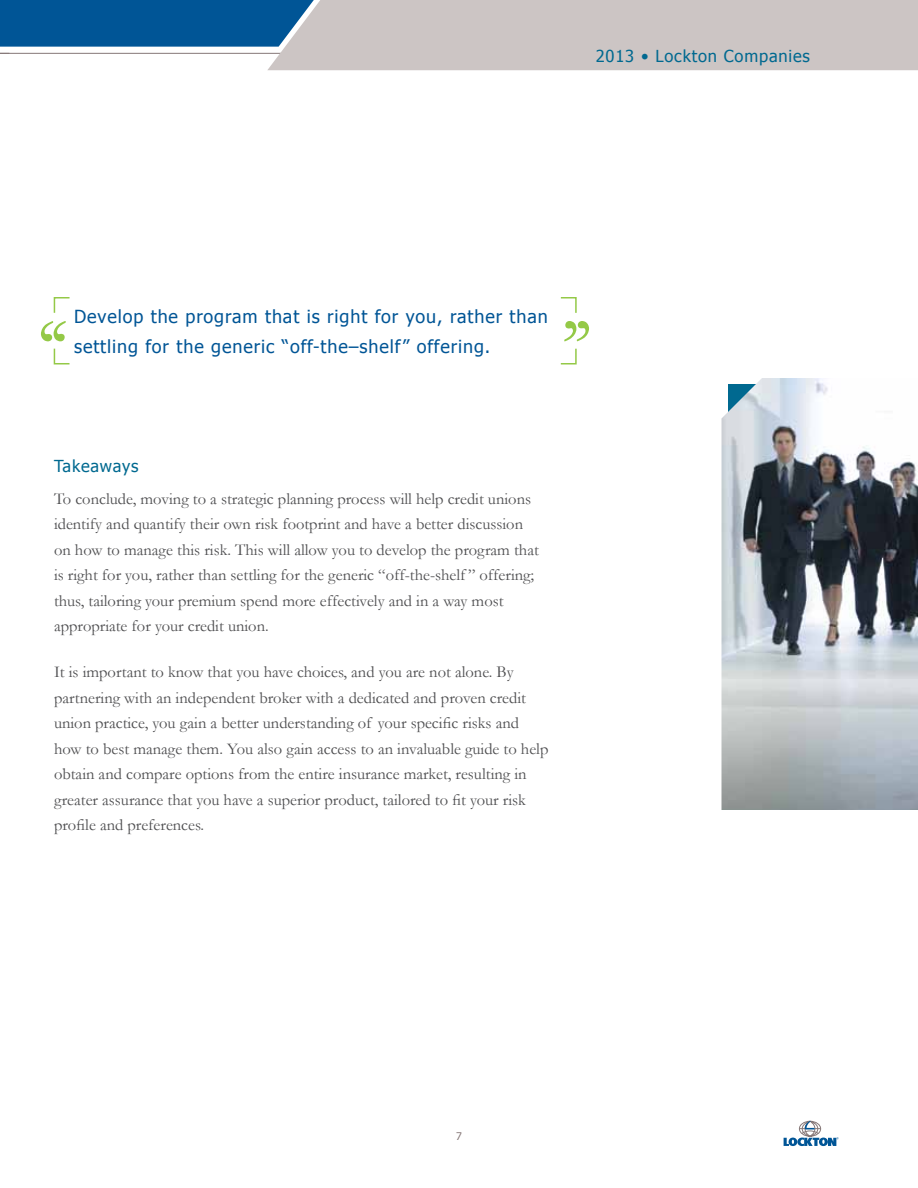
<style>
.page{position:relative;width:918px;height:1188px;background:#fff}
.page>*{position:absolute;margin:0;border:0;box-sizing:border-box;transform-origin:0 0}
.t1{font:18px/30px "Tahoma";letter-spacing:.05em;color:#005596}
.t2{font:16.5px/25.5px "Garamond";color:#4d4d4f}
.t3{font:16.5px "Tahoma";letter-spacing:.05em;color:#006990}
.t4{font:10.5px "Tahoma";color:#857777}
</style>
<div class="page">
<hr style="left:0;top:53px;width:288px;height:1px;background:#857777">
<div style="left:267px;top:0;width:651px;height:70px;background:#ccc5c4"></div>
<svg style="left:0;top:0;width:314px;height:47px;background:#0e5d9a"></svg>
<svg style="left:784px;top:1121px;width:55px;height:25px"></svg>
<img style="left:722px;top:378px;width:196px;height:432px">
<svg style="left:560px;top:348px;width:17px;height:17px"></svg>
<svg style="left:560px;top:297px;width:17px;height:16px"></svg>
<svg style="left:53px;top:348px;width:17px;height:17px"></svg>
<svg style="left:53px;top:297px;width:17px;height:16px"></svg>
<svg style="left:41px;top:321px;width:25px;height:20px"></svg>
<svg style="left:564px;top:321px;width:25px;height:20px"></svg>
<p class="t3" style="left:596px;top:45px;width:216px">2013 • Lockton Companies</p>
<p class="t1" style="left:74px;top:301px;width:475px">Develop the program that is right for you, rather than settling for the generic “off-the–shelf” offering.</p>
<p class="t3" style="left:54px;top:455px;width:86px">Takeaways</p>
<p class="t2" style="left:54px;top:486px;width:486px">To conclude, moving to a strategic planning process will help credit unions identify and quantify their own risk footprint and have a better discussion on how to manage this risk. This will allow you to develop the program that is right for you, rather than settling for the generic “off-the-shelf ” offering; thus, tailoring your premium spend more effectively and in a way most appropriate for your credit union.</p>
<p class="t2" style="left:54px;top:659px;width:496px">It is important to know that you have choices, and you are not alone. By partnering with an independent broker with a dedicated and proven credit union practice, you gain a better understanding of your specific risks and how to best manage them. You also gain access to an invaluable guide to help obtain and compare options from the entire insurance market, resulting in greater assurance that you have a superior product, tailored to fit your risk profile and preferences.</p>
<p class="t4" style="left:456px;top:1129px;width:7px">7</p>
</div>
